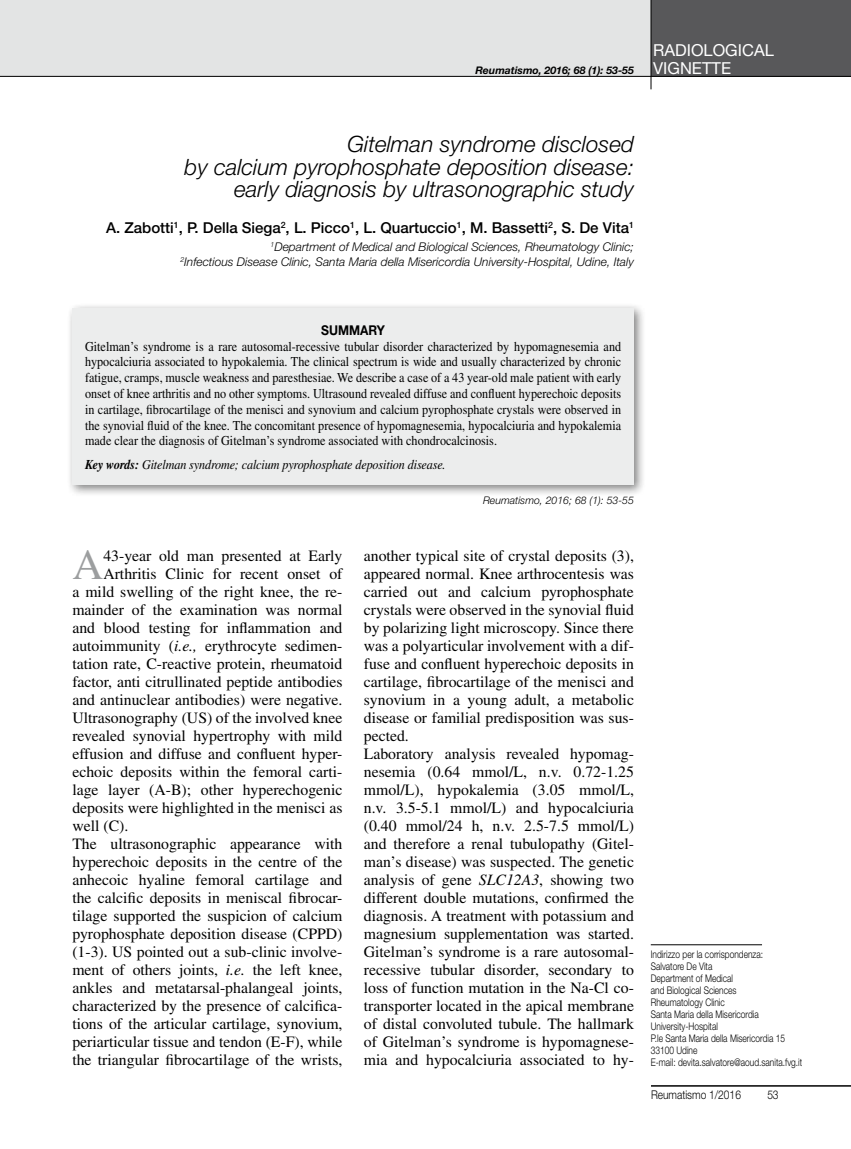
<style>
.page{position:relative;width:851px;height:1149px;background:#fff}
.page>*{position:absolute;margin:0;border:0;box-sizing:border-box;transform-origin:0 0}
.t1{font:42.9px "Times LT Std";color:#9c9e9f}
.t2{font:italic 300 22.5px/22.5px "Helvetica Neue LT Std";color:#000;text-align:right}
.t3{font:16.5px "Helvetica Neue LT Std";color:#fff}
.t4{font:15.75px/18px "Times LT Std";color:#000}
.t5{font:500 15px "Helvetica Neue LT Std";color:#000}
.t6{font:13.5px/15.8px "Times LT Std";color:#000;text-align:justify;scale:.9 1}
.t7{font:italic 13.5px "Times LT Std";letter-spacing:-.01em;color:#000;scale:.9 1}
.t8{font:700 13.5px "Helvetica Neue LT Std";color:#000;scale:.9 1}
.t9{font:italic 300 12px/15px "Helvetica Neue LT Std";color:#000;text-align:right}
.t10{font:300 12px "Helvetica Neue LT Std";color:#000;scale:.85 1}
.t11{font:300 10.5px/12px "Helvetica Neue LT Std";color:#000;scale:.8 1}
.t12{font:italic 700 10.5px "Helvetica Neue LT Std";color:#000}
.t13{font:italic 300 10.5px "Helvetica Neue LT Std";color:#000}
.s1{font-weight:400;font-style:normal;font-size:16.5px;color:#fff}
.s2{font-weight:700}
.s3{font-style:italic}
</style>
<div class="page">
<hr style="left:651px;top:1084px;width:199px;height:2px;background:#000">
<div style="left:0;top:0;width:850px;height:77px;background:#e3e4e4"></div>
<div style="left:651px;top:0;width:199px;height:77px;background:#58585a"></div>
<hr style="left:0;top:76px;width:850px;height:1px;background:#000">
<hr style="left:650px;top:0;width:1px;height:89px;background:#000">
<hr style="left:650px;top:944px;width:112px;height:1px;background:#000">
<div style="left:66px;top:302px;width:580px;height:195px;background:#000;opacity:.5"></div>
<div style="left:72px;top:308px;width:562px;height:177px;background:#eceded"></div>
<p class="t3" style="left:653px;top:41px;width:122px">RADIOLOGICAL</p>
<p class="t12" style="left:475px;top:64px;width:257px">Reumatismo, 2016; 68 (1): 53-55 <span class="s1">VIGNETTE</span></p>
<h2 class="t2" style="left:184px;top:133px;width:451px">Gitelman syndrome disclosed<br>by calcium pyrophosphate deposition disease: early diagnosis by ultrasonographic study</h2>
<p class="t5" style="left:106px;top:219px;width:529px">A. Zabotti<sup>1</sup>, P. Della Siega<sup>2</sup>, L. Picco<sup>1</sup>, L. Quartuccio<sup>1</sup>, M. Bassetti<sup>2</sup>, S. De Vita<sup>1</sup></p>
<p class="t9" style="left:180px;top:239px;width:455px"><sup>1</sup>Department of Medical and Biological Sciences, Rheumatology Clinic;<br><sup>2</sup>Infectious Disease Clinic, Santa Maria della Misericordia University-Hospital, Udine, Italy</p>
<p class="t8" style="left:321px;top:322px;width:72px">SUMMARY</p>
<p class="t6" style="left:85px;top:338px;width:597px">Gitelman’s syndrome is a rare autosomal-recessive tubular disorder characterized by hypomagnesemia and hypocalciuria associated to hypokalemia. The clinical spectrum is wide and usually characterized by chronic fatigue, cramps, muscle weakness and paresthesiae. We describe a case of a 43 year-old male patient with early onset of knee arthritis and no other symptoms. Ultrasound revealed diffuse and confluent hyperechoic deposits in cartilage, fibrocartilage of the menisci and synovium and calcium pyrophosphate crystals were observed in the synovial fluid of the knee. The concomitant presence of hypomagnesemia, hypocalciuria and hypokalemia made clear the diagnosis of Gitelman’s syndrome associated with chondrocalcinosis.</p>
<p class="t7" style="left:85px;top:456px;width:402px"><span class="s2">Key words:</span> Gitelman syndrome; calcium pyrophosphate deposition disease.</p>
<p class="t13" style="left:483px;top:494px;width:152px">Reumatismo, 2016; 68 (1): 53-55</p>
<h1 class="t1" style="left:72px;top:540px;width:33px">A</h1>
<p class="t4" style="left:103px;top:546px;width:240px">43-year old man presented at Early</p>
<p class="t4" style="left:103px;top:564px;width:241px">Arthritis Clinic for recent onset of</p>
<p class="t4" style="left:72px;top:582px;width:272px">a mild swelling of the right knee, the re-</p>
<p class="t4" style="left:72px;top:600px;width:272px">mainder of the examination was normal</p>
<p class="t4" style="left:72px;top:618px;width:272px">and blood testing for inflammation and</p>
<p class="t4" style="left:72px;top:636px;width:272px">autoimmunity (<span class="s3">i.e.,</span> erythrocyte sedimen-</p>
<p class="t4" style="left:72px;top:654px;width:271px">tation rate, C-reactive protein, rheumatoid</p>
<p class="t4" style="left:72px;top:672px;width:272px">factor, anti citrullinated peptide antibodies</p>
<p class="t4" style="left:72px;top:690px;width:272px">and antinuclear antibodies) were negative.</p>
<p class="t4" style="left:72px;top:708px;width:272px">Ultrasonography (US) of the involved knee</p>
<p class="t4" style="left:72px;top:726px;width:272px">revealed synovial hypertrophy with mild</p>
<p class="t4" style="left:72px;top:744px;width:272px">effusion and diffuse and confluent hyper-</p>
<p class="t4" style="left:72px;top:762px;width:271px">echoic deposits within the femoral carti-</p>
<p class="t4" style="left:72px;top:780px;width:272px">lage layer (A-B); other hyperechogenic</p>
<p class="t4" style="left:72px;top:798px;width:272px">deposits were highlighted in the menisci as</p>
<p class="t4" style="left:72px;top:816px;width:57px">well (C).</p>
<p class="t4" style="left:72px;top:834px;width:272px">The ultrasonographic appearance with</p>
<p class="t4" style="left:72px;top:852px;width:271px">hyperechoic deposits in the centre of the</p>
<p class="t4" style="left:72px;top:870px;width:271px">anhecoic hyaline femoral cartilage and</p>
<p class="t4" style="left:72px;top:888px;width:272px">the calcific deposits in meniscal fibrocar-</p>
<p class="t4" style="left:72px;top:906px;width:272px">tilage supported the suspicion of calcium</p>
<p class="t4" style="left:72px;top:924px;width:272px">pyrophosphate deposition disease (CPPD)</p>
<p class="t4" style="left:72px;top:942px;width:272px">(1-3). US pointed out a sub-clinic involve-</p>
<p class="t4" style="left:72px;top:960px;width:272px">ment of others joints, <span class="s3">i.e.</span> the left knee,</p>
<p class="t4" style="left:72px;top:978px;width:272px">ankles and metatarsal-phalangeal joints,</p>
<p class="t4" style="left:72px;top:996px;width:272px">characterized by the presence of calcifica-</p>
<p class="t4" style="left:72px;top:1014px;width:272px">tions of the articular cartilage, synovium,</p>
<p class="t4" style="left:72px;top:1032px;width:272px">periarticular tissue and tendon (E-F), while</p>
<p class="t4" style="left:72px;top:1050px;width:271px">the triangular fibrocartilage of the wrists,</p>
<p class="t4" style="left:364px;top:546px;width:272px">another typical site of crystal deposits (3), appeared normal. Knee arthrocentesis was carried out and calcium pyrophosphate crystals were observed in the synovial fluid by polarizing light microscopy. Since there was a polyarticular involvement with a dif&shy;fuse and confluent hyperechoic deposits in cartilage, fibrocartilage of the menisci and synovium in a young adult, a metabolic disease or familial predisposition was sus&shy;pected.<br>Laboratory analysis revealed hypomag&shy;nesemia (0.64 mmol/L, n.v. 0.72-1.25 mmol/L), hypokalemia (3.05 mmol/L, n.v. 3.5-5.1 mmol/L) and hypocalciuria (0.40 mmol/24 h, n.v. 2.5-7.5 mmol/L) and therefore a renal tubulopathy (Gitel&shy;man’s disease) was suspected. The genetic analysis of gene <span class="s3">SLC12A3</span>, showing two different double mutations, confirmed the diagnosis. A treatment with potassium and magnesium supplementation was started.<br>Gitelman’s syndrome is a rare autosomal&shy;recessive tubular disorder, secondary to loss of function mutation in the Na-Cl co&shy;transporter located in the apical membrane of distal convoluted tubule. The hallmark of Gitelman’s syndrome is hypomagnese&shy;mia and hypocalciuria associated to hy-</p>
<p class="t11" style="left:650px;top:947px;width:191px">Indirizzo per la corrispondenza:<br>Salvatore De Vita<br>Department of Medical<br>and Biological Sciences<br>Rheumatology Clinic<br>Santa Maria della Misericordia<br>University-Hospital<br>P.le Santa Maria della Misericordia 15<br>33100 Udine<br>E-mail: devita.salvatore@aoud.sanita.fvg.it</p>
<p class="t10" style="left:651px;top:1086px;width:107px">Reumatismo 1/2016</p>
<p class="t10" style="left:767px;top:1086px;width:14px">53</p>
</div>
